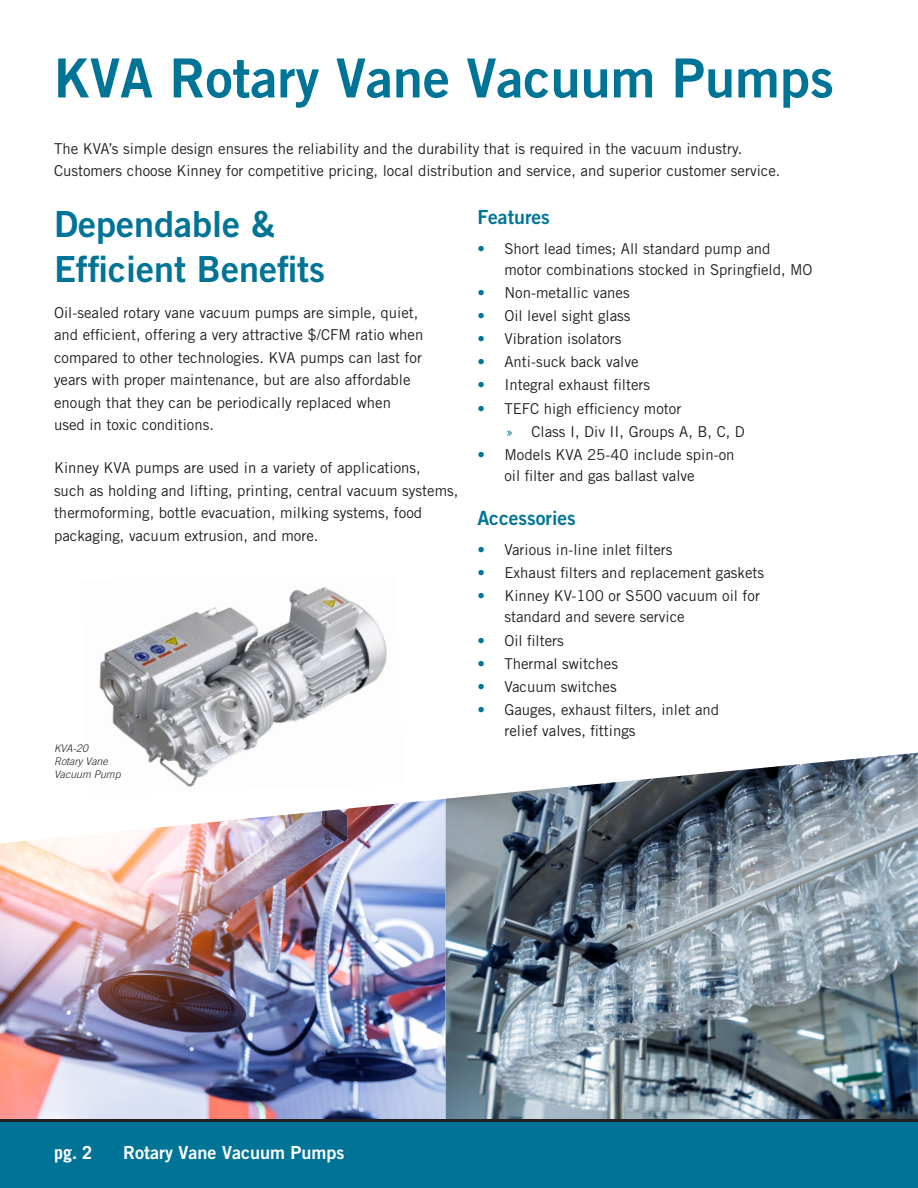
<style>
.page{position:relative;width:918px;height:1188px;background:#fff}
.page>*{position:absolute;margin:0;border:0;box-sizing:border-box;transform-origin:0 0}
.t1{font:54px "Trade Gothic LT Bold Two";color:#007497}
.t2{font:36px/45px "Trade Gothic LT Bold Two";color:#007497}
.t3{font:19.5px "Trade Gothic LT Bold Two";color:#007497}
.t4{font:18px "Trade Gothic LT Bold Two";color:#fff}
.t5{font:700 18px "Trade Gothic LT";color:#fff}
.body_copy{font:15px/22.5px "Trade Gothic LT Std";color:#231f20}
.Captions{font:italic 300 10.5px/12.8px "Trade Gothic LT";color:#231f20}
.s1{color:#007497}
</style>
<div class="page">
<div style="left:0;top:1120px;width:918px;height:68px;background:#007497"></div>
<hr style="left:0;top:1119px;width:918px;height:3px;background:#231f20">
<img style="left:99px;top:587px;width:288px;height:200px">
<img style="left:0;top:799px;width:446px;height:320px">
<img style="left:446px;top:753px;width:472px;height:366px">
<h1 class="t1" style="left:54px;top:45px;width:781px">KVA Rotary Vane Vacuum Pumps</h1>
<p class="body_copy" style="left:54px;top:137px;width:728px">The KVA’s simple design ensures the reliability and the durability that is required in the vacuum industry.<br>Customers choose Kinney for competitive pricing, local distribution and service, and superior customer service.</p>
<h2 class="t2" style="left:54px;top:201px;width:273px">Dependable &amp;<br>Efficient Benefits</h2>
<p class="body_copy" style="left:54px;top:301px;width:371px">Oil-sealed rotary vane vacuum pumps are simple, quiet, and efficient, offering a very attractive $/CFM ratio when compared to other technologies. KVA pumps can last for years with proper maintenance, but are also affordable enough that they can be periodically replaced when used in toxic conditions.</p>
<p class="body_copy" style="left:54px;top:456px;width:406px">Kinney KVA pumps are used in a variety of applications,<br>such as holding and lifting, printing, central vacuum systems, thermoforming, bottle evacuation, milking systems, food packaging, vacuum extrusion, and more.</p>
<h3 class="t3" style="left:477px;top:205px;width:74px">Features</h3>
<p class="body_copy" style="left:504px;top:238px;width:310px;line-height:21px;text-indent:-27px"><span class="s1">•</span> Short lead times; All standard pump and<br>motor combinations stocked in Springfield, MO</p>
<p class="body_copy" style="left:477px;top:281px;width:154px"><span class="s1">•</span> Non-metallic vanes</p>
<p class="body_copy" style="left:477px;top:304px;width:155px"><span class="s1">•</span> Oil level sight glass</p>
<p class="body_copy" style="left:477px;top:327px;width:146px"><span class="s1">•</span> Vibration isolators</p>
<p class="body_copy" style="left:477px;top:350px;width:163px"><span class="s1">•</span> Anti-suck back valve</p>
<p class="body_copy" style="left:477px;top:374px;width:174px"><span class="s1">•</span> Integral exhaust filters</p>
<p class="body_copy" style="left:477px;top:397px;width:206px"><span class="s1">•</span> TEFC high efficiency motor</p>
<p class="body_copy" style="left:506px;top:420px;width:241px"><span class="s1">»</span> Class I, Div II, Groups A, B, C, D</p>
<p class="body_copy" style="left:504px;top:444px;width:232px;line-height:21px;text-indent:-27px"><span class="s1">•</span> Models KVA 25-40 include spin-on oil filter and gas ballast valve</p>
<h3 class="t3" style="left:477px;top:506px;width:100px">Accessories</h3>
<p class="body_copy" style="left:477px;top:538px;width:197px"><span class="s1">•</span> Various in-line inlet filters</p>
<p class="body_copy" style="left:477px;top:561px;width:288px"><span class="s1">•</span> Exhaust filters and replacement gaskets</p>
<p class="body_copy" style="left:504px;top:585px;width:257px;line-height:21px;text-indent:-27px"><span class="s1">•</span> Kinney KV-100 or S500 vacuum oil for standard and severe service</p>
<p class="body_copy" style="left:477px;top:629px;width:88px"><span class="s1">•</span> Oil filters</p>
<p class="body_copy" style="left:477px;top:652px;width:142px"><span class="s1">•</span> Thermal switches</p>
<p class="body_copy" style="left:477px;top:675px;width:141px"><span class="s1">•</span> Vacuum switches</p>
<p class="body_copy" style="left:504px;top:699px;width:216px;line-height:21px;text-indent:-27px"><span class="s1">•</span> Gauges, exhaust filters, inlet and relief valves, fittings</p>
<p class="Captions" style="left:54px;top:742px;width:68px">KVA-20<br>Rotary Vane<br>Vacuum Pump</p>
<p class="t5" style="left:54px;top:1142px;width:40px">pg. 2</p>
<p class="t4" style="left:123px;top:1141px;width:223px">Rotary Vane Vacuum Pumps</p>
</div>
